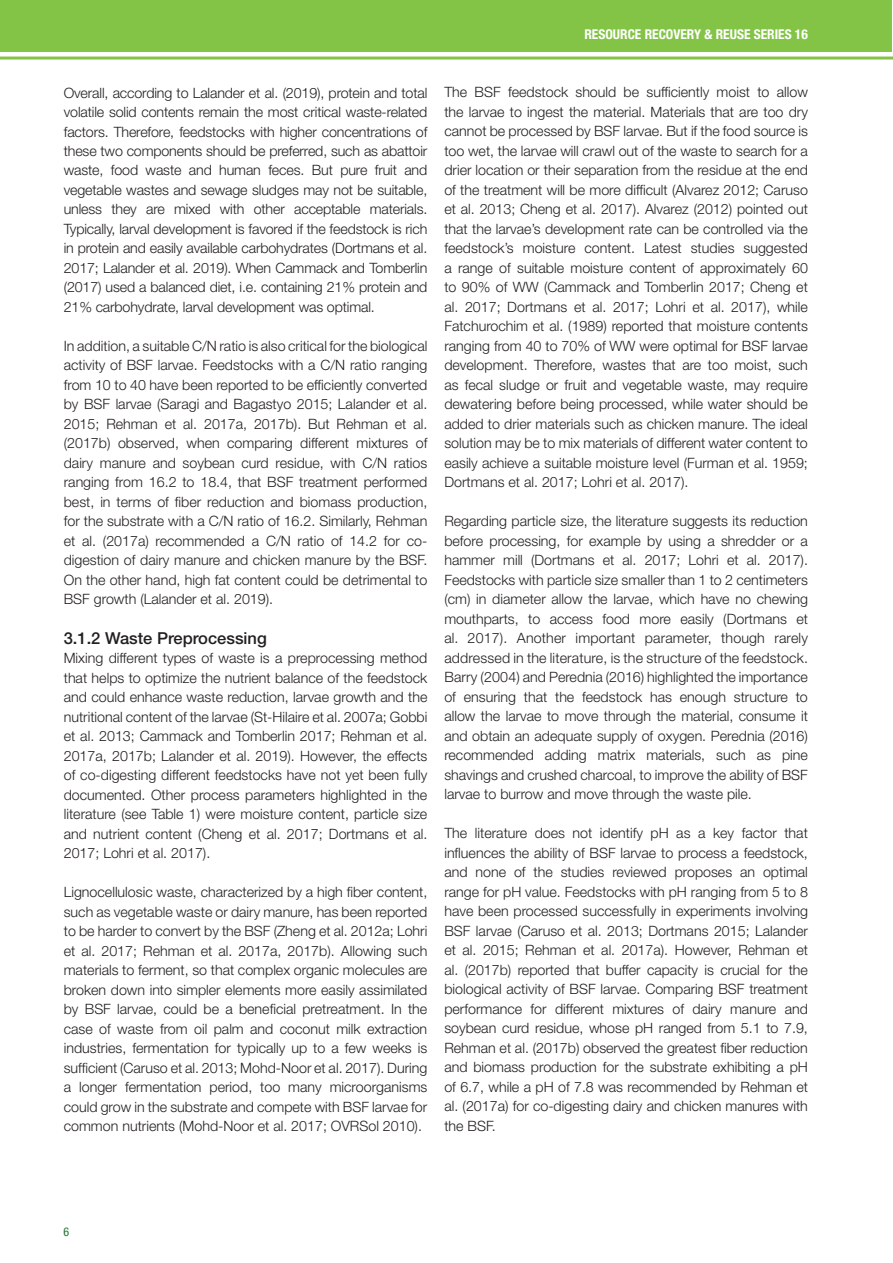
<style>
.page{position:relative;width:893px;height:1263px;background:#fff}
.page>*{position:absolute;margin:0;border:0;box-sizing:border-box;transform-origin:0 0}
.Heading_2{font:500 16.5px "Helvetica Neue LT Std";color:#231f20}
.Text_Body{font:300 14.25px/19.5px "Helvetica Neue LT Std";color:#231f20;text-align:justify}
.t1{font:700 condensed 13.5px "Helvetica Neue LT Std";color:#fff}
.t2{font:condensed 12px "Helvetica Neue LT Std";color:#267434}
</style>
<div class="page">
<div style="left:0;top:0;width:892px;height:52px;background:#83c447"></div>
<hr style="left:0;top:57px;width:893px;height:3px;background:#83c447">
<p class="t1" style="left:584px;top:26px;width:225px">RESOURCE RECOVERY &amp; REUSE SERIES 16</p>
<p class="Text_Body" style="left:64px;top:82px;width:365px">Overall, according to Lalander et al. (2019), protein and total volatile solid contents remain the most critical waste-related factors. Therefore, feedstocks with higher concentrations of these two components should be preferred, such as abattoir waste, food waste and human feces. But pure fruit and vegetable wastes and sewage sludges may not be suitable, unless they are mixed with other acceptable materials.<br>Typically, larval development is favored if the feedstock is rich in protein and easily available carbohydrates (Dortmans et al.<br>2017; Lalander et al. 2019). When Cammack and Tomberlin (2017) used a balanced diet, i.e. containing 21% protein and 21% carbohydrate, larval development was optimal.</p>
<p class="Text_Body" style="left:64px;top:336px;width:365px">In addition, a suitable C/N ratio is also critical for the biological activity of BSF larvae. Feedstocks with a C/N ratio ranging from 10 to 40 have been reported to be efficiently converted by BSF larvae (Saragi and Bagastyo 2015; Lalander et al.<br>2015; Rehman et al. 2017a, 2017b). But Rehman et al. (2017b) observed, when comparing different mixtures of dairy manure and soybean curd residue, with C/N ratios ranging from 16.2 to 18.4, that BSF treatment performed best, in terms of fiber reduction and biomass production, for the substrate with a C/N ratio of 16.2. Similarly, Rehman et al. (2017a) recommended a C/N ratio of 14.2 for co&shy;digestion of dairy manure and chicken manure by the BSF.<br>On the other hand, high fat content could be detrimental to BSF growth (Lalander et al. 2019).</p>
<p class="Heading_2" style="left:64px;top:628px;width:205px">3.1.2 Waste Preprocessing</p>
<p class="Text_Body" style="left:64px;top:648px;width:365px">Mixing different types of waste is a preprocessing method that helps to optimize the nutrient balance of the feedstock and could enhance waste reduction, larvae growth and the nutritional content of the larvae (St-Hilaire et al. 2007a; Gobbi et al. 2013; Cammack and Tomberlin 2017; Rehman et al.<br>2017a, 2017b; Lalander et al. 2019). However, the effects of co-digesting different feedstocks have not yet been fully documented. Other process parameters highlighted in the literature (see Table 1) were moisture content, particle size and nutrient content (Cheng et al. 2017; Dortmans et al.<br>2017; Lohri et al. 2017).</p>
<p class="Text_Body" style="left:64px;top:882px;width:365px">Lignocellulosic waste, characterized by a high fiber content, such as vegetable waste or dairy manure, has been reported to be harder to convert by the BSF (Zheng et al. 2012a; Lohri et al. 2017; Rehman et al. 2017a, 2017b). Allowing such materials to ferment, so that complex organic molecules are broken down into simpler elements more easily assimilated by BSF larvae, could be a beneficial pretreatment. In the case of waste from oil palm and coconut milk extraction industries, fermentation for typically up to a few weeks is sufficient (Caruso et al. 2013; Mohd-Noor et al. 2017). During a longer fermentation period, too many microorganisms could grow in the substrate and compete with BSF larvae for common nutrients (Mohd-Noor et al. 2017; OVRSol 2010).</p>
<p class="Text_Body" style="left:444px;top:82px;width:365px">The BSF feedstock should be sufficiently moist to allow the larvae to ingest the material. Materials that are too dry cannot be processed by BSF larvae. But if the food source is too wet, the larvae will crawl out of the waste to search for a drier location or their separation from the residue at the end of the treatment will be more difficult (Alvarez 2012; Caruso et al. 2013; Cheng et al. 2017). Alvarez (2012) pointed out that the larvae’s development rate can be controlled via the feedstock’s moisture content. Latest studies suggested a range of suitable moisture content of approximately 60 to 90% of WW (Cammack and Tomberlin 2017; Cheng et al. 2017; Dortmans et al. 2017; Lohri et al. 2017), while Fatchurochim et al. (1989) reported that moisture contents ranging from 40 to 70% of WW were optimal for BSF larvae development. Therefore, wastes that are too moist, such as fecal sludge or fruit and vegetable waste, may require dewatering before being processed, while water should be added to drier materials such as chicken manure. The ideal solution may be to mix materials of different water content to easily achieve a suitable moisture level (Furman et al. 1959; Dortmans et al. 2017; Lohri et al. 2017).</p>
<p class="Text_Body" style="left:444px;top:511px;width:365px">Regarding particle size, the literature suggests its reduction before processing, for example by using a shredder or a hammer mill (Dortmans et al. 2017; Lohri et al. 2017).<br>Feedstocks with particle size smaller than 1 to 2 centimeters (cm) in diameter allow the larvae, which have no chewing mouthparts, to access food more easily (Dortmans et al. 2017). Another important parameter, though rarely addressed in the literature, is the structure of the feedstock.<br>Barry (2004) and Perednia (2016) highlighted the importance of ensuring that the feedstock has enough structure to allow the larvae to move through the material, consume it and obtain an adequate supply of oxygen. Perednia (2016) recommended adding matrix materials, such as pine shavings and crushed charcoal, to improve the ability of BSF larvae to burrow and move through the waste pile.</p>
<p class="Text_Body" style="left:444px;top:823px;width:365px">The literature does not identify pH as a key factor that influences the ability of BSF larvae to process a feedstock, and none of the studies reviewed proposes an optimal range for pH value. Feedstocks with pH ranging from 5 to 8 have been processed successfully in experiments involving BSF larvae (Caruso et al. 2013; Dortmans 2015; Lalander et al. 2015; Rehman et al. 2017a). However, Rehman et al. (2017b) reported that buffer capacity is crucial for the biological activity of BSF larvae. Comparing BSF treatment performance for different mixtures of dairy manure and soybean curd residue, whose pH ranged from 5.1 to 7.9, Rehman et al. (2017b) observed the greatest fiber reduction and biomass production for the substrate exhibiting a pH of 6.7, while a pH of 7.8 was recommended by Rehman et al. (2017a) for co-digesting dairy and chicken manures with the BSF.</p>
<p class="t2" style="left:64px;top:1225px;width:7px">6</p>
</div>
